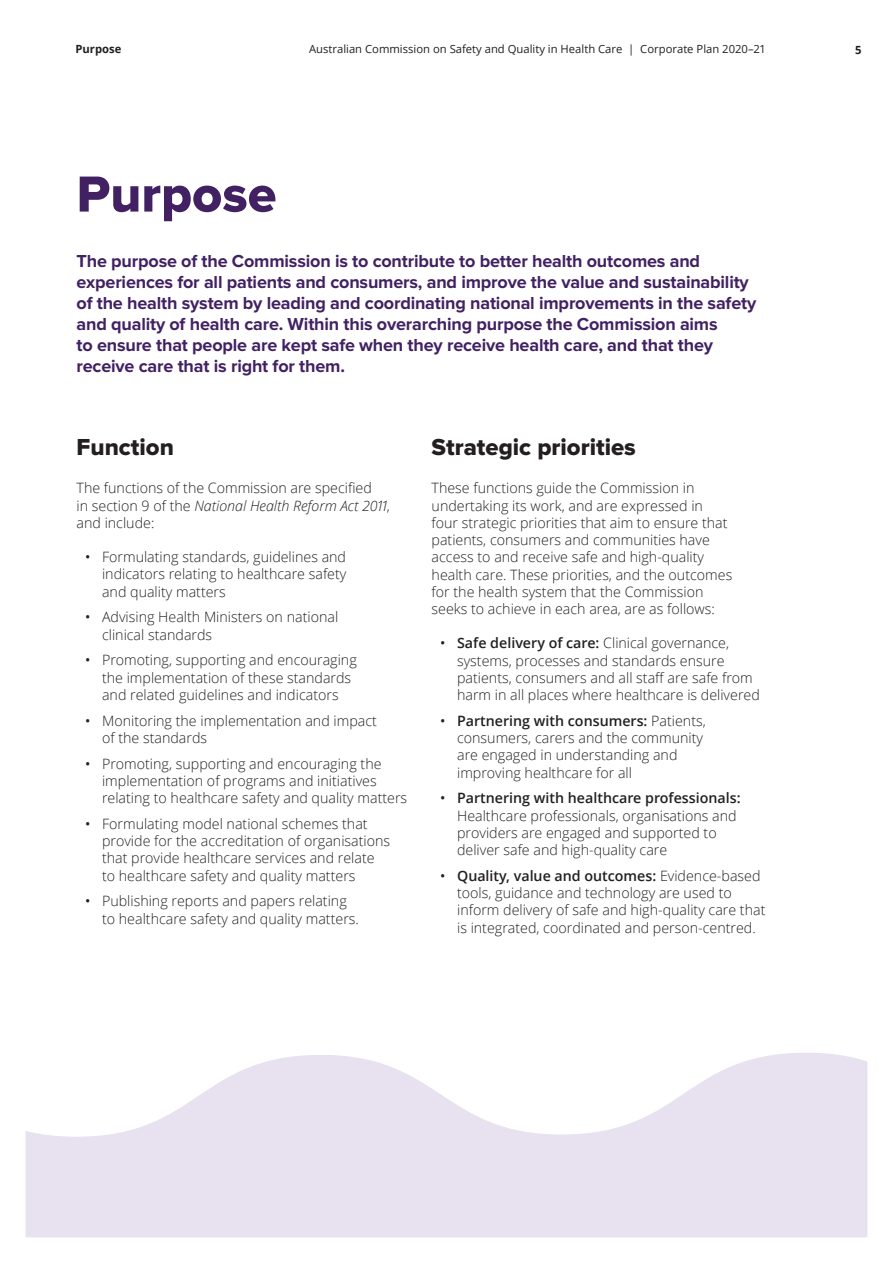
<style>
.page{position:relative;width:893px;height:1263px;background:#fff}
.page>*{position:absolute;margin:0;border:0;box-sizing:border-box;transform-origin:0 0}
.t1{font:52.5px "Proxima Nova Extrabld";color:#422163}
.t2{font:24px "Proxima Nova Extrabld";color:#231f20}
.Intro{font:700 18px/21px "Proxima Nova";letter-spacing:-.01em;color:#422163}
.Body{font:300 14.25px/17.2px "Open Sans";color:#231f20}
.t3{font:11.25px "Open Sans";color:#231f20}
.t4{font:700 11.25px "Open Sans";color:#231f20}
.s1{font-style:italic}
.s2{font-weight:400}
.s3{font-weight:600}
</style>
<div class="page">
<svg style="left:25px;top:1053px;width:843px;height:185px"></svg>
<p class="t4" style="left:75px;top:41px;width:47px">Purpose</p>
<p class="t3" style="left:309px;top:41px;width:457px">Australian Commission on Safety and Quality in Health Care | Corporate Plan 2020–21</p>
<p class="t4" style="left:855px;top:42px;width:8px">5</p>
<h1 class="t1" style="left:77px;top:164px;width:201px">Purpose</h1>
<p class="Intro" style="left:77px;top:251px;width:681px">The purpose of the Commission is to contribute to better health outcomes and experiences for all patients and consumers, and improve the value and sustainability of the health system by leading and coordinating national improvements in the safety and quality of health care. Within this overarching purpose the Commission aims<br>to ensure that people are kept safe when they receive health care, and that they receive care that is right for them.</p>
<h2 class="t2" style="left:77px;top:433px;width:99px">Function</h2>
<p class="Body" style="left:77px;top:479px;width:315px">The functions of the Commission are specified<br>in section 9 of the <span class="s1">National Health Reform Act 2011</span>, and include:</p>
<p class="Body" style="left:102px;top:548px;width:246px;text-align:justify;text-indent:-17px"><span class="s2">•</span> Formulating standards, guidelines and indicators relating to healthcare safety and quality matters</p>
<p class="Body" style="left:102px;top:608px;width:238px;text-indent:-17px"><span class="s2">•</span> Advising Health Ministers on national clinical standards</p>
<p class="Body" style="left:102px;top:651px;width:256px;text-indent:-17px"><span class="s2">•</span> Promoting, supporting and encouraging the implementation of these standards and related guidelines and indicators</p>
<p class="Body" style="left:102px;top:711px;width:276px;text-indent:-17px"><span class="s2">•</span> Monitoring the implementation and impact of the standards</p>
<p class="Body" style="left:102px;top:754px;width:307px;text-indent:-17px"><span class="s2">•</span> Promoting, supporting and encouraging the implementation of programs and initiatives relating to healthcare safety and quality matters</p>
<p class="Body" style="left:102px;top:815px;width:290px;text-indent:-17px"><span class="s2">•</span> Formulating model national schemes that provide for the accreditation of organisations that provide healthcare services and relate to healthcare safety and quality matters</p>
<p class="Body" style="left:102px;top:892px;width:258px;text-indent:-17px"><span class="s2">•</span> Publishing reports and papers relating to healthcare safety and quality matters.</p>
<h2 class="t2" style="left:432px;top:433px;width:206px">Strategic priorities</h2>
<p class="Body" style="left:432px;top:479px;width:302px">These functions guide the Commission in undertaking its work, and are expressed in four strategic priorities that aim to ensure that patients, consumers and communities have access to and receive safe and high-quality health care. These priorities, and the outcomes for the health system that the Commission seeks to achieve in each area, are as follows:</p>
<p class="Body" style="left:457px;top:634px;width:304px;text-indent:-17px"><span class="s2">•</span> <span class="s3">Safe delivery of care:</span> Clinical governance, systems, processes and standards ensure patients, consumers and all staff are safe from harm in all places where healthcare is delivered</p>
<p class="Body" style="left:457px;top:712px;width:250px;text-indent:-17px"><span class="s2">•</span> <span class="s3">Partnering with consumers:</span> Patients, consumers, carers and the community are engaged in understanding and improving healthcare for all</p>
<p class="Body" style="left:457px;top:789px;width:285px;text-indent:-17px"><span class="s2">•</span> <span class="s3">Partnering with healthcare professionals:<br></span>Healthcare professionals, organisations and providers are engaged and supported to deliver safe and high-quality care</p>
<p class="Body" style="left:457px;top:867px;width:310px;text-indent:-17px"><span class="s2">•</span> <span class="s3">Quality, value and outcomes:</span> Evidence-based tools, guidance and technology are used to inform delivery of safe and high-quality care that is integrated, coordinated and person-centred.</p>
</div>
